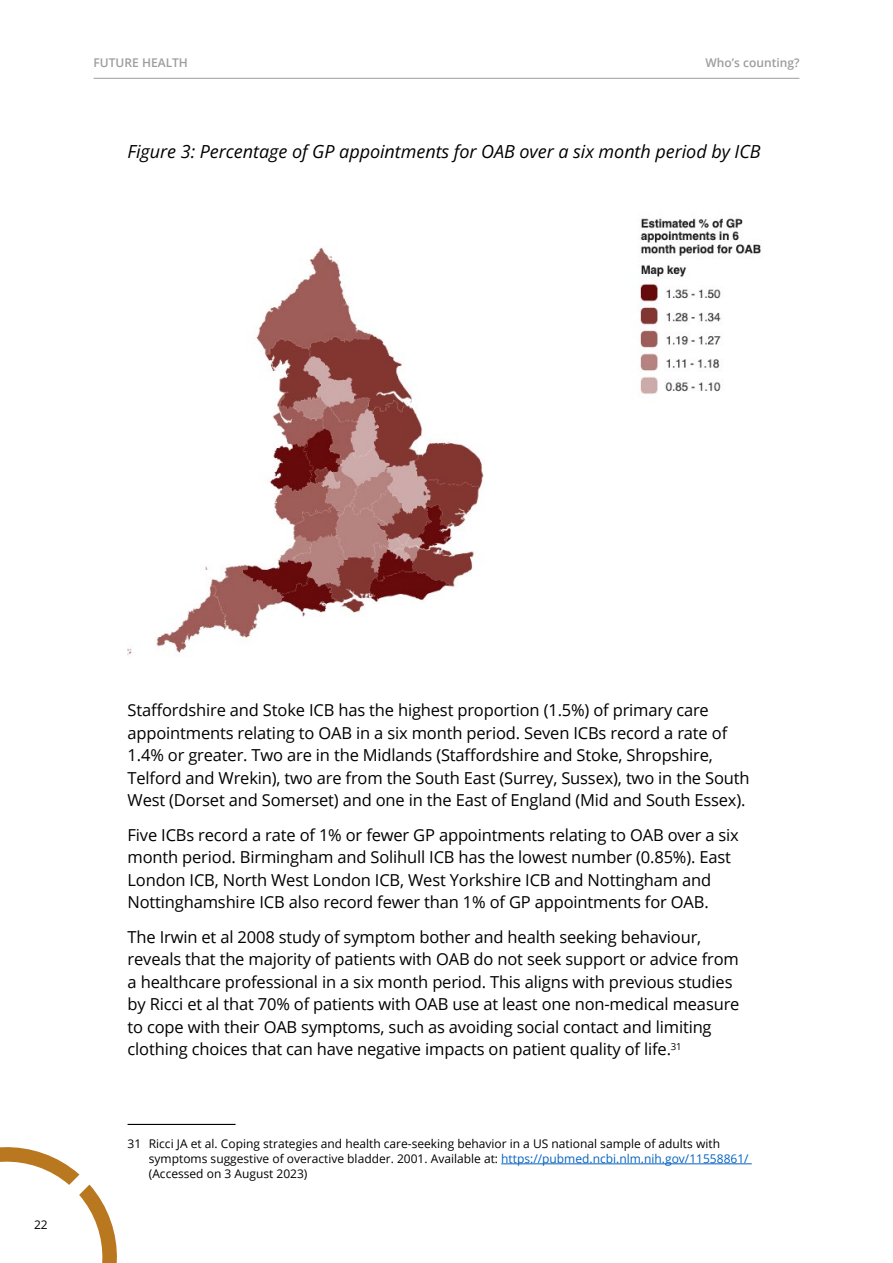
<style>
.page{position:relative;width:893px;height:1263px;background:#fff}
.page>*{position:absolute;margin:0;border:0;box-sizing:border-box;transform-origin:0 0}
.Heading_2{font:italic 18px "Open Sans";letter-spacing:-.005em;color:#000}
.t1{font:16.5px/22.5px "Open Sans";letter-spacing:-.01em;color:#000}
.Footnote_text{font:12px/15px "Open Sans";color:#000}
.t2{font:600 12px "Open Sans";color:#9d9d9c}
.s1{color:#0563c1}
</style>
<div class="page">
<hr style="left:94px;top:78px;width:705px;height:1px;background:#9d9d9c">
<svg style="left:0;top:1147px;width:117px;height:116px"></svg>
<img style="left:128px;top:218px;width:633px;height:438px">
<hr style="left:128px;top:1124px;width:108px;height:1px;background:#000">
<hr style="left:501px;top:1163px;width:251px;height:1px;background:#0563c1">
<p class="t2" style="left:94px;top:54px;width:96px">FUTURE HEALTH</p>
<p class="t2" style="left:706px;top:54px;width:95px">Who’s counting?</p>
<p class="Heading_2" style="left:128px;top:139px;width:635px">Figure 3: Percentage of GP appointments for OAB over a six month period by ICB</p>
<p class="Footnote_text" style="left:34px;top:1217px;width:15px">22</p>
<p class="t1" style="left:128px;top:698px;width:624px">Staffordshire and Stoke ICB has the highest proportion (1.5%) of primary care appointments relating to OAB in a six month period. Seven ICBs record a rate of 1.4% or greater. Two are in the Midlands (Staffordshire and Stoke, Shropshire, Telford and Wrekin), two are from the South East (Surrey, Sussex), two in the South West (Dorset and Somerset) and one in the East of England (Mid and South Essex).</p>
<p class="t1" style="left:128px;top:823px;width:613px">Five ICBs record a rate of 1% or fewer GP appointments relating to OAB over a six month period. Birmingham and Solihull ICB has the lowest number (0.85%). East London ICB, North West London ICB, West Yorkshire ICB and Nottingham and Nottinghamshire ICB also record fewer than 1% of GP appointments for OAB.</p>
<p class="t1" style="left:128px;top:925px;width:613px">The Irwin et al 2008 study of symptom bother and health seeking behaviour, reveals that the majority of patients with OAB do not seek support or advice from a healthcare professional in a six month period. This aligns with previous studies by Ricci et al that 70% of patients with OAB use at least one non-medical measure to cope with their OAB symptoms, such as avoiding social contact and limiting clothing choices that can have negative impacts on patient quality of life.<sup>31</sup></p>
<p class="Footnote_text" style="left:149px;top:1136px;width:601px;text-indent:-21px">31 Ricci JA et al. Coping strategies and health care-seeking behavior in a US national sample of adults with symptoms suggestive of overactive bladder. 2001. Available at: <span class="s1">https://pubmed.ncbi.nlm.nih.gov/11558861/ </span>(Accessed on 3 August 2023)</p>
</div>
